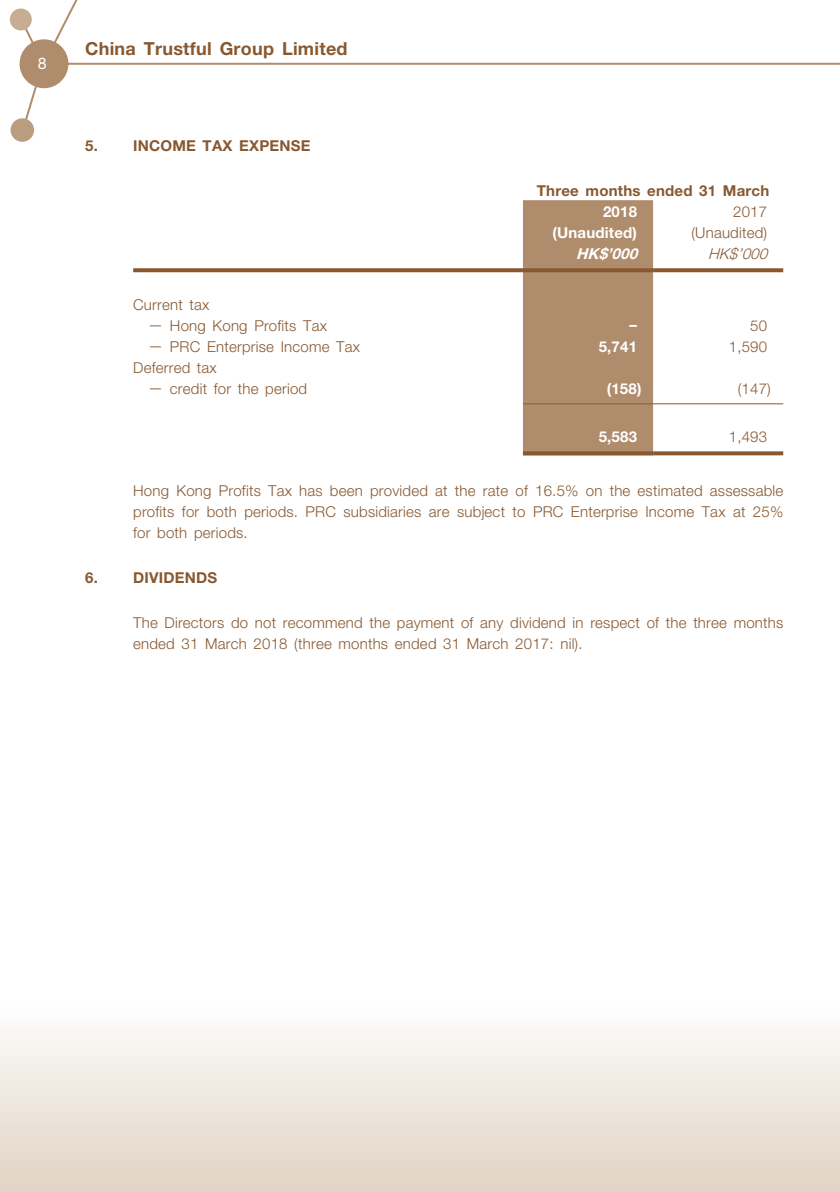
<style>
.page{position:relative;width:840px;height:1191px;background:#fff}
.page>*{position:absolute;margin:0;border:0;box-sizing:border-box;transform-origin:0 0}
.t1{font:700 18px "Helvetica Neue LT Std";letter-spacing:.015em;color:#885931}
.t2{font:16px "Helvetica Neue LT Std";color:#fff}
._26___P2__Note{font:300 15px/21px "Helvetica Neue LT Std";letter-spacing:.015em;color:#885931;text-align:justify}
._29_Table_Stub__Note{font:300 15px "Helvetica Neue LT Std";letter-spacing:.015em;color:#885931}
._26___P2__Note-2{font:700 15px "Helvetica Neue LT Std";letter-spacing:.015em;color:#fff}
._17_H1__Note{font:700 15px "Helvetica Neue LT Std";letter-spacing:.015em;color:#885931}
._26___P2__Note-3{font:700 15px "Helvetica Neue LT Std";letter-spacing:.015em;color:#885931}
._26___P2__Note-4{font:italic 700 15px "Helvetica Neue LT Std";color:#fff}
._26___P2__Note-5{font:italic 300 15px "Helvetica Neue LT Std";color:#885931}
</style>
<div class="page">
<svg style="left:52px;top:0;width:787px;height:66px"></svg>
<div style="left:20px;top:39px;width:48px;height:49px;background:#af8d6c;border-radius:50%"></div>
<div style="left:0;top:1002px;width:839px;height:189px;background:linear-gradient(to bottom,#fefefe,#e1d3c4)"></div>
<svg style="left:19px;top:65px;width:25px;height:73px"></svg>
<svg style="left:18px;top:26px;width:23px;height:32px"></svg>
<div style="left:10px;top:9px;width:22px;height:21px;background:#c6ad94;border-radius:50%"></div>
<div style="left:11px;top:118px;width:23px;height:24px;background:#ba9d7f;border-radius:50%"></div>
<div style="left:522px;top:200px;width:130px;height:251px;background:#af8d6c"></div>
<svg style="left:133px;top:268px;width:389px;height:4px;background:#8f633d"></svg>
<svg style="left:522px;top:268px;width:130px;height:4px"></svg>
<svg style="left:652px;top:268px;width:130px;height:4px"></svg>
<hr style="left:522px;top:403px;width:130px;height:1px;background:#885931">
<hr style="left:652px;top:403px;width:130px;height:1px;background:#885931">
<svg style="left:522px;top:451px;width:130px;height:4px"></svg>
<svg style="left:652px;top:451px;width:130px;height:4px"></svg>
<p class="t2" style="left:38px;top:53px;width:10px">8</p>
<p class="t1" style="left:85px;top:38px;width:264px">China Trustful Group Limited</p>
<p class="_17_H1__Note" style="left:85px;top:137px;width:227px">5. INCOME TAX EXPENSE</p>
<p class="_26___P2__Note-3" style="left:536px;top:182px;width:234px">Three months ended 31 March</p>
<p class="_26___P2__Note-2" style="left:602px;top:203px;width:35px">2018</p>
<p class="_26___P2__Note" style="left:732px;top:201px;width:35px">2017</p>
<p class="_26___P2__Note-2" style="left:552px;top:224px;width:86px">(Unaudited)</p>
<p class="_26___P2__Note" style="left:691px;top:222px;width:77px">(Unaudited)</p>
<p class="_26___P2__Note-4" style="left:576px;top:245px;width:67px">HK$’000</p>
<p class="_26___P2__Note-5" style="left:707px;top:245px;width:65px">HK$’000</p>
<p class="_29_Table_Stub__Note" style="left:133px;top:296px;width:78px">Current tax</p>
<p class="_29_Table_Stub__Note" style="left:148px;top:317px;width:180px">— Hong Kong Profits Tax</p>
<p class="_26___P2__Note-2" style="left:629px;top:315px;width:9px">–</p>
<p class="_26___P2__Note" style="left:749px;top:315px;width:18px">50</p>
<p class="_29_Table_Stub__Note" style="left:148px;top:338px;width:213px">— PRC Enterprise Income Tax</p>
<p class="_26___P2__Note-2" style="left:598px;top:338px;width:40px">5,741</p>
<p class="_26___P2__Note" style="left:728px;top:336px;width:40px">1,590</p>
<p class="_29_Table_Stub__Note" style="left:133px;top:359px;width:85px">Deferred tax</p>
<p class="_29_Table_Stub__Note" style="left:148px;top:380px;width:160px">— credit for the period</p>
<p class="_26___P2__Note-2" style="left:606px;top:380px;width:36px">(158)</p>
<p class="_26___P2__Note" style="left:737px;top:378px;width:35px">(147)</p>
<p class="_26___P2__Note-2" style="left:598px;top:428px;width:40px">5,583</p>
<p class="_26___P2__Note" style="left:728px;top:426px;width:40px">1,493</p>
<p class="_26___P2__Note" style="left:133px;top:480px;width:651px">Hong Kong Profits Tax has been provided at the rate of 16.5% on the estimated assessable profits for both periods. PRC subsidiaries are subject to PRC Enterprise Income Tax at 25% for both periods.</p>
<p class="_17_H1__Note" style="left:85px;top:569px;width:133px">6. DIVIDENDS</p>
<p class="_26___P2__Note" style="left:133px;top:612px;width:651px">The Directors do not recommend the payment of any dividend in respect of the three months ended 31 March 2018 (three months ended 31 March 2017: nil).</p>
</div>
